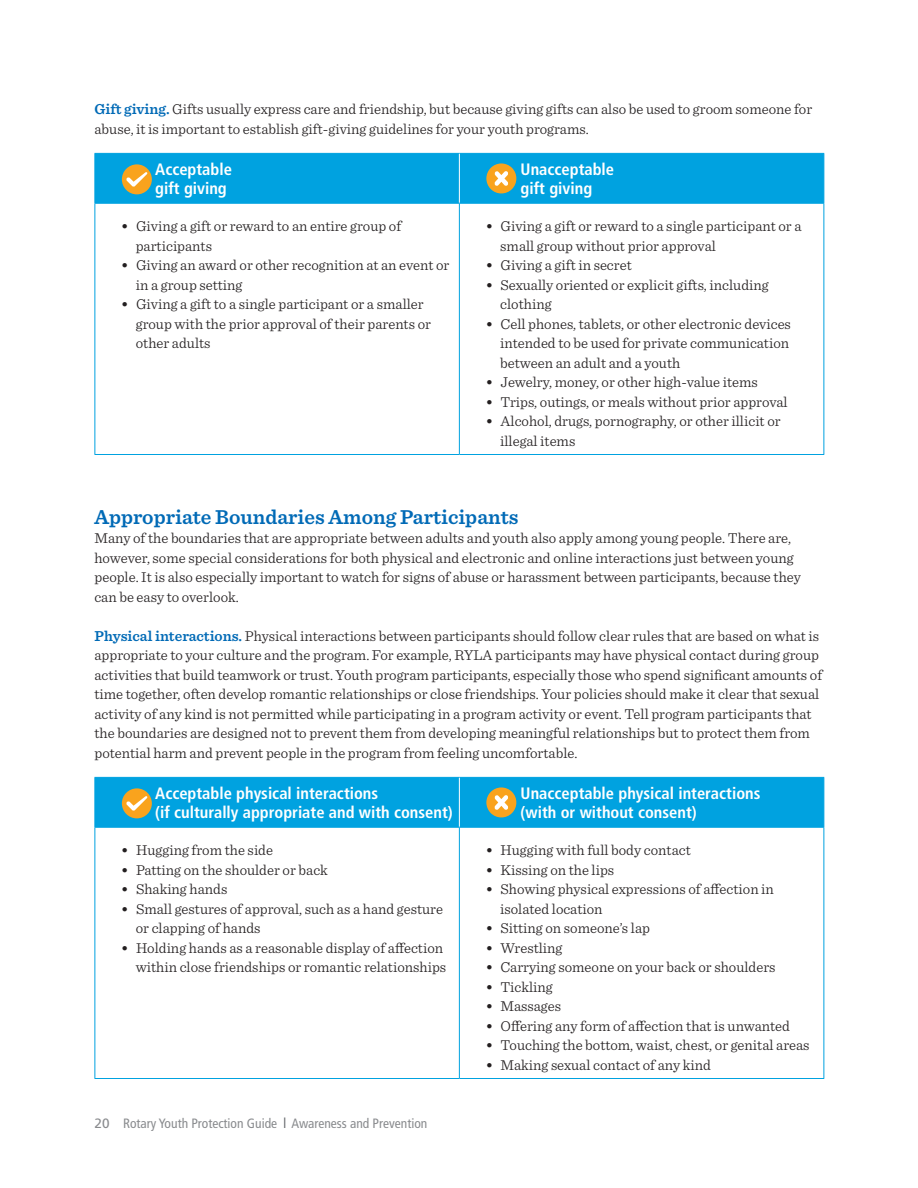
<style>
.page{position:relative;width:918px;height:1188px;background:#fff}
.page>*{position:absolute;margin:0;border:0;box-sizing:border-box;transform-origin:0 0}
.t1{font:600 21px "Sentinel";color:#016ab6}
.t2{font:700 condensed 16.5px/19.5px "Frutiger LT Std";color:#fff}
.t3{font:300 15px/19.5px "Sentinel";color:#231f20}
.t4{font:condensed 13.5px "Frutiger LT Std";color:#898b8e}
.s1{font-weight:600;color:#016ab6}
.s2{font-weight:600}
.s3{font-stretch:normal}
</style>
<div class="page">
<hr style="left:94px;top:153px;width:365px;height:1px;background:#00a2e0">
<hr style="left:94px;top:154px;width:1px;height:49px;background:#00a2e0">
<hr style="left:824px;top:154px;width:1px;height:49px;background:#00a2e0">
<hr style="left:94px;top:203px;width:365px;height:1px;background:#00a2e0">
<hr style="left:94px;top:204px;width:1px;height:250px;background:#00a2e0">
<hr style="left:459px;top:203px;width:365px;height:1px;background:#00a2e0">
<hr style="left:459px;top:204px;width:1px;height:250px;background:#00a2e0">
<hr style="left:824px;top:204px;width:1px;height:250px;background:#00a2e0">
<hr style="left:94px;top:454px;width:365px;height:1px;background:#00a2e0">
<hr style="left:459px;top:454px;width:365px;height:1px;background:#00a2e0">
<div style="left:95px;top:153px;width:729px;height:50px;background:#00a2e0"></div>
<hr style="left:94px;top:777px;width:365px;height:1px;background:#00a2e0">
<hr style="left:94px;top:778px;width:1px;height:49px;background:#00a2e0">
<hr style="left:824px;top:778px;width:1px;height:49px;background:#00a2e0">
<hr style="left:94px;top:827px;width:365px;height:1px;background:#00a2e0">
<hr style="left:94px;top:828px;width:1px;height:250px;background:#00a2e0">
<hr style="left:459px;top:827px;width:365px;height:1px;background:#00a2e0">
<hr style="left:459px;top:828px;width:1px;height:250px;background:#00a2e0">
<hr style="left:824px;top:828px;width:1px;height:250px;background:#00a2e0">
<hr style="left:94px;top:1078px;width:365px;height:1px;background:#00a2e0">
<hr style="left:459px;top:1078px;width:365px;height:1px;background:#00a2e0">
<div style="left:95px;top:777px;width:729px;height:50px;background:#00a2e0"></div>
<p class="t3" style="left:94px;top:98px;width:719px"><span class="s1">Gift giving.</span> Gifts usually express care and friendship, but because giving gifts can also be used to groom someone for abuse, it is important to establish gift-giving guidelines for your youth programs.</p>
<p class="t2" style="left:155px;top:159px;width:78px">Acceptable gift giving</p>
<p class="t2" style="left:521px;top:159px;width:95px">Unacceptable gift giving</p>
<p class="t3" style="left:136px;top:215px;width:267px;text-indent:-15px"><span class="s2">•</span> Giving a gift or reward to an entire group of participants</p>
<p class="t3" style="left:136px;top:254px;width:315px;text-indent:-15px"><span class="s2">•</span> Giving an award or other recognition at an event or in a group setting</p>
<p class="t3" style="left:136px;top:293px;width:297px;text-indent:-15px"><span class="s2">•</span> Giving a gift to a single participant or a smaller group with the prior approval of their parents or other adults</p>
<p class="t3" style="left:500px;top:215px;width:303px;text-indent:-15px"><span class="s2">•</span> Giving a gift or reward to a single participant or a small group without prior approval</p>
<p class="t3" style="left:486px;top:254px;width:148px"><span class="s2">•</span> Giving a gift in secret</p>
<p class="t3" style="left:500px;top:274px;width:270px;text-indent:-15px"><span class="s2">•</span> Sexually oriented or explicit gifts, including clothing</p>
<p class="t3" style="left:500px;top:313px;width:292px;text-indent:-15px"><span class="s2">•</span> Cell phones, tablets, or other electronic devices intended to be used for private communication between an adult and a youth</p>
<p class="t3" style="left:486px;top:371px;width:274px"><span class="s2">•</span> Jewelry, money, or other high-value items</p>
<p class="t3" style="left:486px;top:391px;width:303px"><span class="s2">•</span> Trips, outings, or meals without prior approval</p>
<p class="t3" style="left:500px;top:410px;width:282px;text-indent:-15px"><span class="s2">•</span> Alcohol, drugs, pornography, or other illicit or illegal items</p>
<h1 class="t1" style="left:94px;top:500px;width:425px">Appropriate Boundaries Among Participants</h1>
<p class="t3" style="left:94px;top:527px;width:708px">Many of the boundaries that are appropriate between adults and youth also apply among young people. There are, however, some special considerations for both physical and electronic and online interactions just between young people. It is also especially important to watch for signs of abuse or harassment between participants, because they can be easy to overlook.</p>
<p class="t3" style="left:94px;top:625px;width:729px"><span class="s1">Physical interactions.</span> Physical interactions between participants should follow clear rules that are based on what is appropriate to your culture and the program. For example, RYLA participants may have physical contact during group activities that build teamwork or trust. Youth program participants, especially those who spend significant amounts of time together, often develop romantic relationships or close friendships. Your policies should make it clear that sexual activity of any kind is not permitted while participating in a program activity or event. Tell program participants that the boundaries are designed not to prevent them from developing meaningful relationships but to protect them from potential harm and prevent people in the program from feeling uncomfortable.</p>
<p class="t2" style="left:155px;top:783px;width:299px">Acceptable physical interactions<br>(if culturally appropriate and with consent)</p>
<p class="t2" style="left:521px;top:783px;width:241px">Unacceptable physical interactions (with or without consent)</p>
<p class="t3" style="left:121px;top:839px;width:153px"><span class="s2">•</span> Hugging from the side</p>
<p class="t3" style="left:121px;top:859px;width:208px"><span class="s2">•</span> Patting on the shoulder or back</p>
<p class="t3" style="left:121px;top:878px;width:108px"><span class="s2">•</span> Shaking hands</p>
<p class="t3" style="left:136px;top:898px;width:309px;text-indent:-15px"><span class="s2">•</span> Small gestures of approval, such as a hand gesture or clapping of hands</p>
<p class="t3" style="left:121px;top:937px;width:327px;text-align:right"><span class="s2">•</span> Holding hands as a reasonable display of affection within close friendships or romantic relationships</p>
<p class="t3" style="left:486px;top:839px;width:207px"><span class="s2">•</span> Hugging with full body contact</p>
<p class="t3" style="left:486px;top:859px;width:130px"><span class="s2">•</span> Kissing on the lips</p>
<p class="t3" style="left:500px;top:878px;width:275px;text-indent:-15px"><span class="s2">•</span> Showing physical expressions of affection in isolated location</p>
<p class="t3" style="left:486px;top:917px;width:166px"><span class="s2">•</span> Sitting on someone’s lap</p>
<p class="t3" style="left:486px;top:937px;width:78px"><span class="s2">•</span> Wrestling</p>
<p class="t3" style="left:486px;top:956px;width:291px"><span class="s2">•</span> Carrying someone on your back or shoulders</p>
<p class="t3" style="left:486px;top:976px;width:69px"><span class="s2">•</span> Tickling</p>
<p class="t3" style="left:486px;top:995px;width:77px"><span class="s2">•</span> Massages</p>
<p class="t3" style="left:486px;top:1015px;width:306px"><span class="s2">•</span> Offering any form of affection that is unwanted</p>
<p class="t3" style="left:486px;top:1034px;width:326px"><span class="s2">•</span> Touching the bottom, waist, chest, or genital areas</p>
<p class="t3" style="left:486px;top:1054px;width:227px"><span class="s2">•</span> Making sexual contact of any kind</p>
<p class="t4" style="left:94px;top:1115px;width:334px"><span class="s3">20</span> Rotary Youth Protection Guide Awareness and Prevention</p>
</div>
